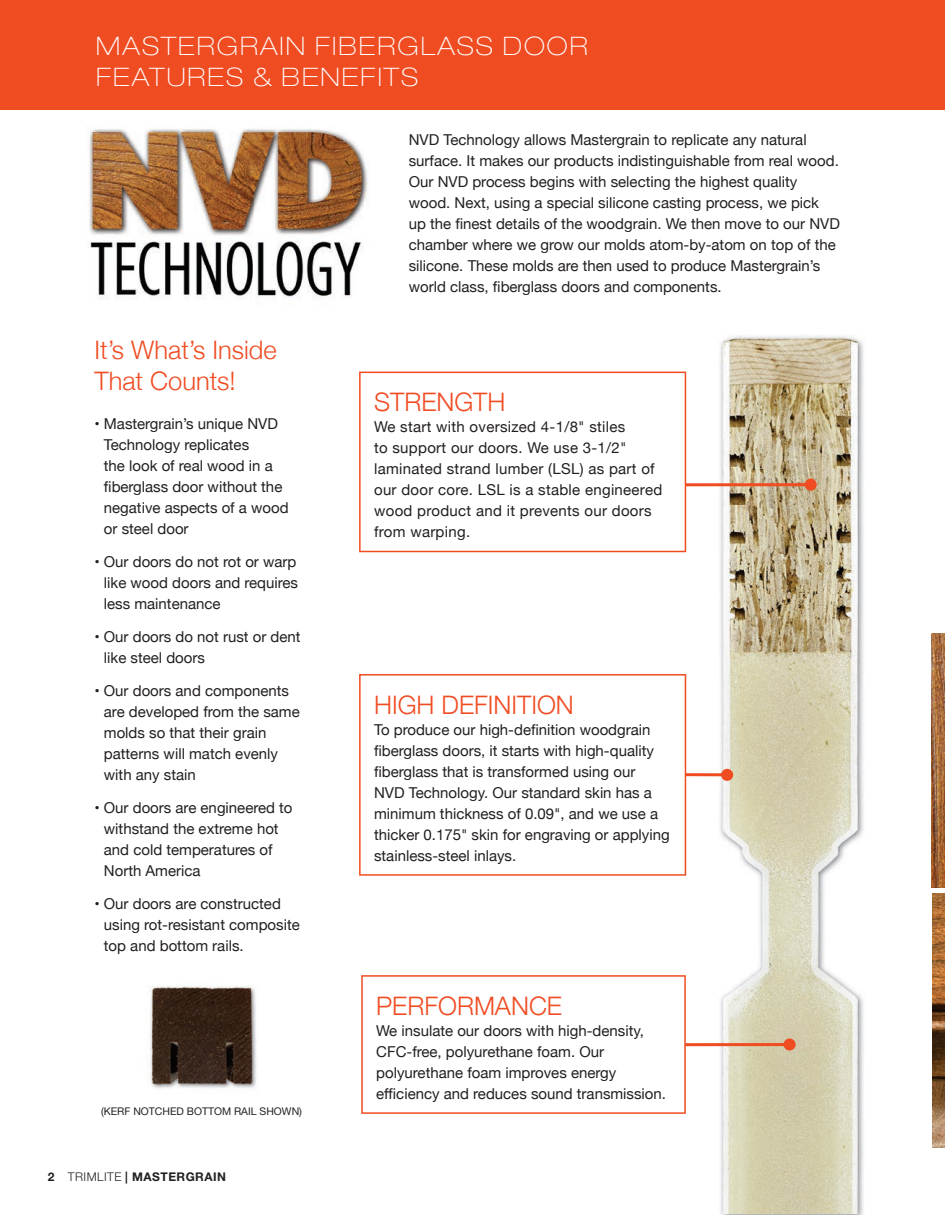
<style>
.page{position:relative;width:945px;height:1215px;background:#fff}
.page>*{position:absolute;margin:0;border:0;box-sizing:border-box;transform-origin:0 0}
.t1{font:300 25.5px/30.6px "Helvetica Neue";color:#f04c22}
.t2{font:100 expanded 25.5px/30.6px "Helvetica Neue LT Std";letter-spacing:.08em;color:#fff}
.t3{font:15px/21px "Helvetica Neue";color:#231f20}
.t4{font:15px/21px "Helvetica Neue";letter-spacing:.02em;color:#231f20}
.t5{font:700 12px "Helvetica Neue LT Std";letter-spacing:.04em;color:#231f20}
.t6{font:10.5px "Helvetica Neue";color:#231f20}
.s1{font-weight:300}
</style>
<div class="page">
<img style="left:932px;top:633px;width:13px;height:255px">
<img style="left:932px;top:894px;width:13px;height:254px">
<div style="left:0;top:0;width:932px;height:110px;background:#f04c22"></div>
<img style="left:89px;top:129px;width:279px;height:171px">
<img style="left:719px;top:335px;width:145px;height:880px">
<img style="left:843px;top:335px;width:21px;height:238px">
<img style="left:712px;top:335px;width:44px;height:238px">
<svg style="left:359px;top:372px;width:327px;height:180px"></svg>
<div style="left:805px;top:479px;width:12px;height:12px;background:#f04c22;border-radius:50%"></div>
<hr style="left:685px;top:483px;width:130px;height:3px;background:#f04c22">
<svg style="left:359px;top:674px;width:327px;height:202px"></svg>
<div style="left:721px;top:769px;width:12px;height:12px;background:#f04c22;border-radius:50%"></div>
<hr style="left:686px;top:773px;width:39px;height:3px;background:#f04c22">
<img style="left:150px;top:986px;width:107px;height:103px">
<div style="left:784px;top:1038px;width:12px;height:13px;background:#f04c22;border-radius:50%"></div>
<hr style="left:685px;top:1043px;width:104px;height:3px;background:#f04c22">
<svg style="left:361px;top:975px;width:325px;height:139px"></svg>
<h1 class="t2" style="left:96px;top:31px;width:493px">MASTERGRAIN FIBERGLASS DOOR<br>FEATURES &amp; BENEFITS</h1>
<h1 class="t1" style="left:94px;top:333px;width:184px">It’s What’s Inside<br>That Counts!</h1>
<p class="t3" style="left:104px;top:414px;width:186px;text-indent:-9px">• Mastergrain’s unique NVD<br>Technology replicates<br>the look of real wood in a fiberglass door without the negative aspects of a wood or steel door</p>
<p class="t3" style="left:104px;top:552px;width:196px;text-align:justify;text-indent:-9px">• Our doors do not rot or warp like wood doors and requires less maintenance</p>
<p class="t3" style="left:104px;top:627px;width:198px;text-indent:-9px">• Our doors do not rust or dent like steel doors</p>
<p class="t3" style="left:104px;top:681px;width:197px;text-indent:-9px">• Our doors and components are developed from the same molds so that their grain patterns will match evenly with any stain</p>
<p class="t3" style="left:104px;top:798px;width:190px;text-indent:-9px">• Our doors are engineered to withstand the extreme hot and cold temperatures of<br>North America</p>
<p class="t3" style="left:104px;top:894px;width:197px;text-indent:-9px">• Our doors are constructed using rot-resistant composite top and bottom rails.</p>
<p class="t6" style="left:101px;top:1104px;width:202px">(KERF NOTCHED BOTTOM RAIL SHOWN)</p>
<p class="t5" style="left:48px;top:1169px;width:180px">2 <span class="s1">TRIMLITE</span> | MASTERGRAIN</p>
<p class="t3" style="left:409px;top:131px;width:433px">NVD Technology allows Mastergrain to replicate any natural surface. It makes our products indistinguishable from real wood.<br>Our NVD process begins with selecting the highest quality wood. Next, using a special silicone casting process, we pick up the finest details of the woodgrain. We then move to our NVD chamber where we grow our molds atom-by-atom on top of the silicone. These molds are then used to produce Mastergrain’s world class, fiberglass doors and components.</p>
<h1 class="t1" style="left:374px;top:385px;width:133px">STRENGTH</h1>
<p class="t4" style="left:374px;top:417px;width:290px">We start with oversized 4-1/8" stiles<br>to support our doors. We use 3-1/2" laminated strand lumber (LSL) as part of our door core. LSL is a stable engineered wood product and it prevents our doors from warping.</p>
<h1 class="t1" style="left:374px;top:687px;width:201px">HIGH DEFINITION</h1>
<p class="t3" style="left:374px;top:720px;width:297px">To produce our high-definition woodgrain fiberglass doors, it starts with high-quality fiberglass that is transformed using our<br>NVD Technology. Our standard skin has a minimum thickness of 0.09", and we use a thicker 0.175" skin for engraving or applying stainless-steel inlays.</p>
<h1 class="t1" style="left:376px;top:989px;width:187px">PERFORMANCE</h1>
<p class="t3" style="left:376px;top:1021px;width:291px">We insulate our doors with high-density, CFC-free, polyurethane foam. Our polyurethane foam improves energy efficiency and reduces sound transmission.</p>
</div>
